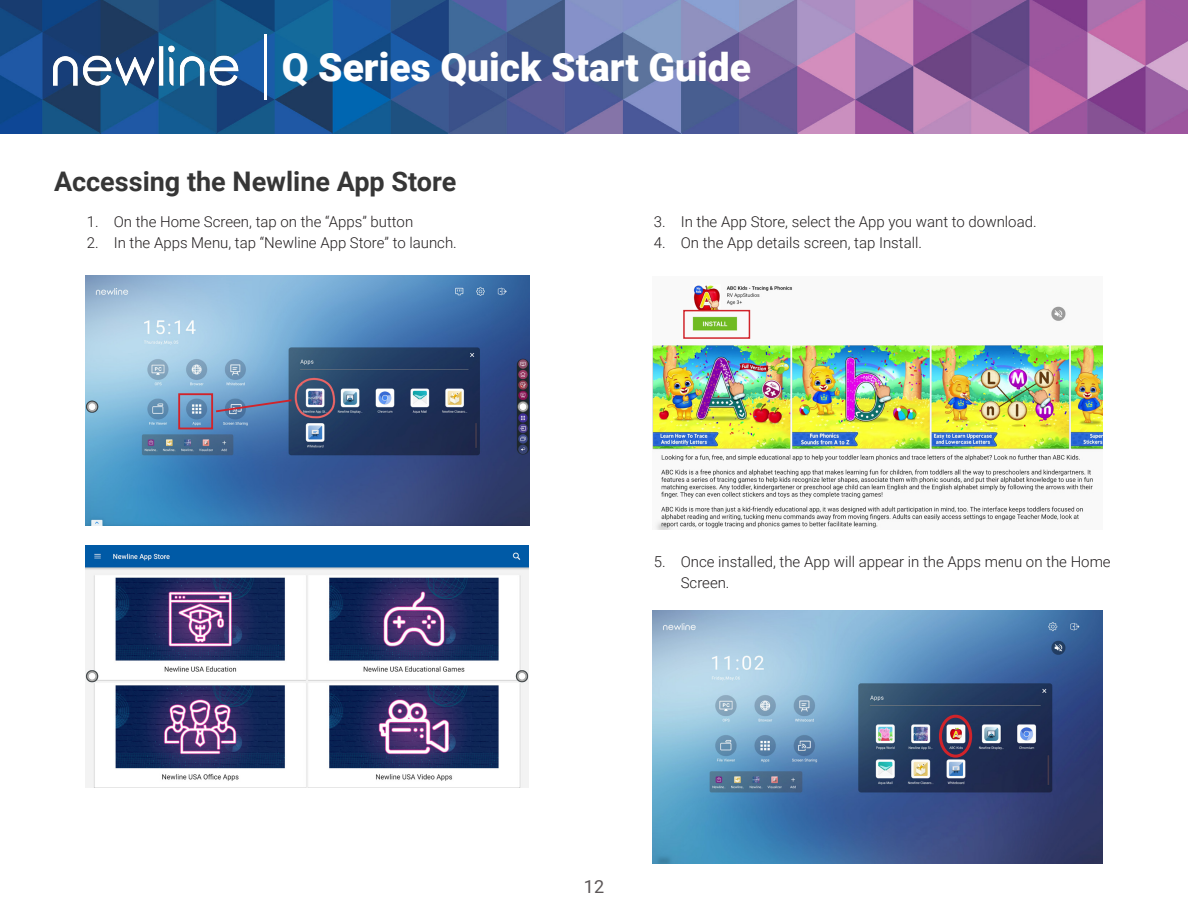
<style>
.page{position:relative;width:1188px;height:918px;background:#fff}
.page>*{position:absolute;margin:0;border:0;box-sizing:border-box;transform-origin:0 0}
.t1{font:900 39px "Roboto";color:#fff}
.t2{font:700 27px "Roboto";color:#363636}
.Paragraph_Style_1{font:18px "Roboto";color:#5c5758}
.t3{font:300 15px/21px "Roboto";color:#231f20}
</style>
<div class="page">
<img style="left:0;top:0;width:1188px;height:134px">
<hr style="left:264px;top:34px;width:3px;height:66px;background:#fff">
<img style="left:53px;top:46px;width:186px;height:40px">
<img style="left:85px;top:275px;width:445px;height:250px">
<div style="left:178px;top:393px;width:35px;height:36px;border:2px solid #d1232a"></div>
<svg style="left:214px;top:398px;width:80px;height:15px"></svg>
<img style="left:85px;top:545px;width:444px;height:242px">
<img style="left:652px;top:285px;width:450px;height:245px">
<img style="left:652px;top:611px;width:450px;height:253px">
<div style="left:683px;top:310px;width:67px;height:29px;border:1px solid #d1232a"></div>
<div style="left:939px;top:715px;width:33px;height:43px;border:3px solid #d1232a;border-radius:50%"></div>
<p class="t1" style="left:282px;top:40px;width:471px">Q Series Quick Start Guide</p>
<p class="t2" style="left:54px;top:162px;width:404px">Accessing the Newline App Store</p>
<p class="t3" style="left:87px;top:211px;width:328px">1. On the Home Screen, tap on the “Apps” button</p>
<p class="t3" style="left:87px;top:232px;width:372px">2. In the Apps Menu, tap “Newline App Store” to launch.</p>
<p class="t3" style="left:654px;top:211px;width:384px">3. In the App Store, select the App you want to download.</p>
<p class="t3" style="left:654px;top:232px;width:270px">4. On the App details screen, tap Install.</p>
<p class="t3" style="left:681px;top:551px;width:432px;text-indent:-27px">5. Once installed, the App will appear in the Apps menu on the Home<br>Screen.</p>
<p class="Paragraph_Style_1" style="left:584px;top:874px;width:22px">12</p>
</div>
